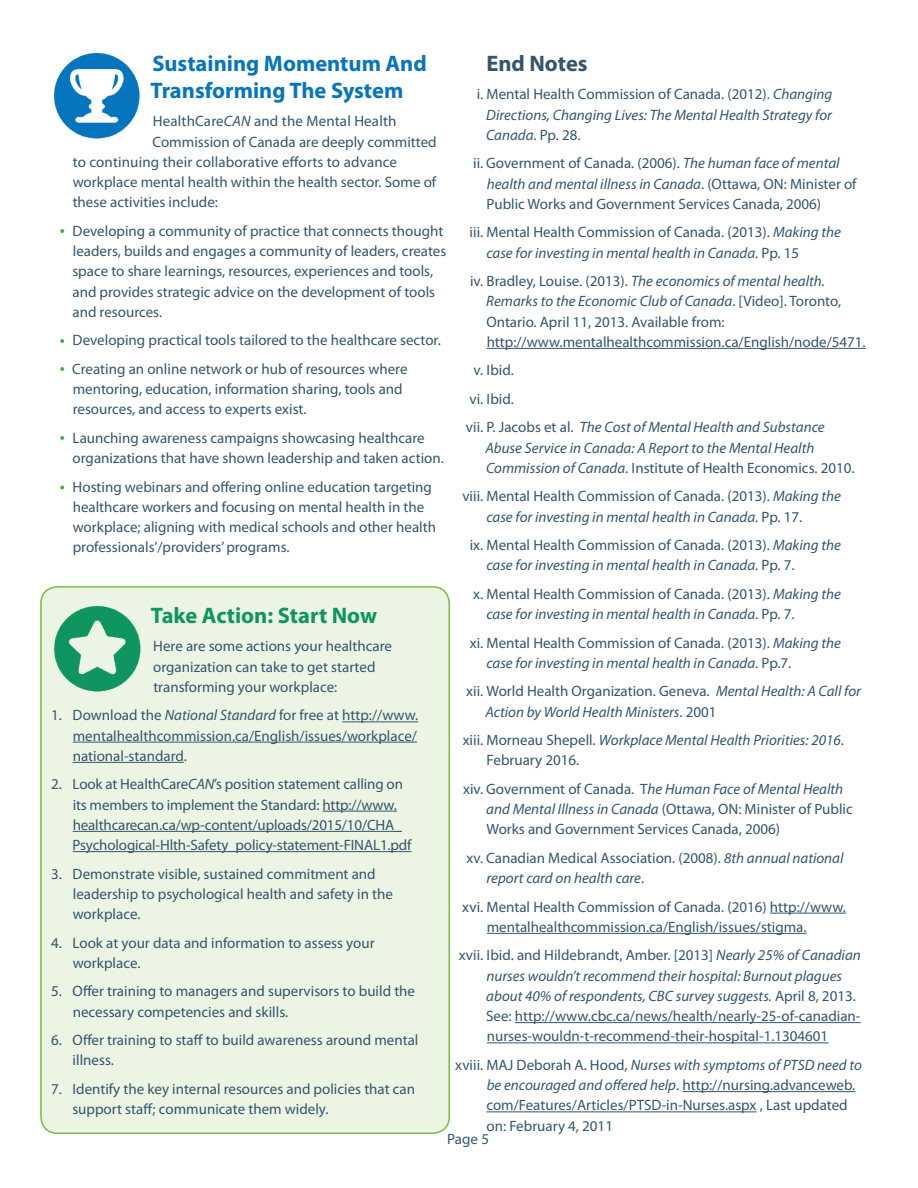
<style>
.page{position:relative;width:918px;height:1188px;background:#fff}
.page>*{position:absolute;margin:0;border:0;box-sizing:border-box;transform-origin:0 0}
.t1{font:700 22.5px/27px "Myriad Pro";color:#0775bd}
.t2{font:700 22.5px "Myriad Pro";color:#0f9660}
.t3{font:700 22.5px "Myriad Pro";color:#34556c}
.t4{font:15px/20.2px "Myriad Pro";color:#34556c}
.t5{font:italic 15px/20.2px "Myriad Pro";color:#34556c}
.s1{font-style:italic}
.s2{font-style:normal}
</style>
<div class="page">
<div style="left:41px;top:587px;width:408px;height:546px;background:#ecf5e4;border-radius:17px"></div>
<div style="left:40px;top:586px;width:410px;height:548px;border:2px solid #76bf43;border-radius:17px"></div>
<hr style="left:342px;top:721px;width:76px;height:1px;background:#34556c">
<hr style="left:73px;top:742px;width:344px;height:1px;background:#34556c">
<hr style="left:73px;top:762px;width:111px;height:1px;background:#34556c">
<hr style="left:322px;top:811px;width:75px;height:1px;background:#34556c">
<hr style="left:73px;top:831px;width:329px;height:1px;background:#34556c">
<hr style="left:73px;top:851px;width:339px;height:1px;background:#34556c">
<hr style="left:487px;top:348px;width:379px;height:1px;background:#34556c">
<hr style="left:770px;top:913px;width:76px;height:1px;background:#34556c">
<hr style="left:487px;top:933px;width:320px;height:1px;background:#34556c">
<hr style="left:515px;top:1022px;width:346px;height:1px;background:#34556c">
<hr style="left:487px;top:1042px;width:341px;height:1px;background:#34556c">
<hr style="left:682px;top:1091px;width:173px;height:1px;background:#34556c">
<hr style="left:486px;top:1111px;width:271px;height:1px;background:#34556c">
<svg style="left:60px;top:229px;width:4px;height:4px"></svg>
<svg style="left:60px;top:339px;width:4px;height:4px"></svg>
<svg style="left:60px;top:367px;width:4px;height:4px"></svg>
<svg style="left:60px;top:436px;width:4px;height:4px"></svg>
<svg style="left:60px;top:486px;width:4px;height:3px"></svg>
<img style="left:53px;top:52px;width:87px;height:87px">
<img style="left:53px;top:605px;width:88px;height:87px">
<p class="t4" style="left:51px;top:705px;width:12px">1.</p>
<p class="t4" style="left:51px;top:774px;width:12px">2.</p>
<p class="t4" style="left:51px;top:863px;width:12px">3.</p>
<p class="t4" style="left:51px;top:932px;width:12px">4.</p>
<p class="t4" style="left:51px;top:981px;width:12px">5.</p>
<p class="t4" style="left:51px;top:1030px;width:12px">6.</p>
<p class="t4" style="left:51px;top:1078px;width:12px">7.</p>
<h1 class="t1" style="left:151px;top:49px;width:278px">Sustaining Momentum And<br>Transforming The System</h1>
<p class="t4" style="left:153px;top:111px;width:245px">HealthCare<span class="s1">CAN</span> and the Mental Health</p>
<p class="t4" style="left:153px;top:131px;width:286px">Commission of Canada are deeply committed</p>
<p class="t4" style="left:73px;top:151px;width:326px">to continuing their collaborative efforts to advance</p>
<p class="t4" style="left:73px;top:172px;width:365px">workplace mental health within the health sector. Some of</p>
<p class="t4" style="left:73px;top:192px;width:147px">these activities include:</p>
<p class="t4" style="left:72px;top:220px;width:376px">Developing a community of practice that connects thought leaders, builds and engages a community of leaders, creates space to share learnings, resources, experiences and tools, and provides strategic advice on the development of tools and resources.</p>
<p class="t4" style="left:72px;top:326px;width:370px;line-height:28.5px">Developing practical tools tailored to the healthcare sector.<br>Creating an online network or hub of resources where</p>
<p class="t4" style="left:73px;top:379px;width:331px">mentoring, education, information sharing, tools and resources, and access to experts exist.</p>
<p class="t4" style="left:73px;top:427px;width:373px">Launching awareness campaigns showcasing healthcare organizations that have shown leadership and taken action.</p>
<p class="t4" style="left:73px;top:476px;width:365px">Hosting webinars and offering online education targeting healthcare workers and focusing on mental health in the workplace; aligning with medical schools and other health professionals’/providers’ programs.</p>
<h1 class="t3" style="left:486px;top:49px;width:103px">End Notes</h1>
<p class="t5" style="left:486px;top:84px;width:348px;text-align:justify;text-indent:-9px"><span class="s2">i. Mental Health Commission of Canada. (2012).</span> Changing Directions, Changing Lives: The Mental Health Strategy for Canada<span class="s2">. Pp. 28.</span></p>
<p class="t4" style="left:487px;top:153px;width:372px;text-indent:-13px">ii. Government of Canada. (2006). <span class="s1">The human face of mental health and mental illness in Canada</span>. (Ottawa, ON: Minister of<br>Public Works and Government Services Canada, 2006)</p>
<p class="t4" style="left:486px;top:222px;width:356px;text-indent:-17px">iii. Mental Health Commission of Canada. (2013). <span class="s1">Making the case for investing in mental health in Canada</span>. Pp. 15</p>
<p class="t4" style="left:486px;top:271px;width:381px;text-indent:-16px">iv. Bradley, Louise. (2013). <span class="s1">The economics of mental health.<br>Remarks to the Economic Club of Canada</span>. [Video]. Toronto, Ontario. April 11, 2013. Available from: http://www.mentalhealthcommission.ca/English/node/5471.</p>
<p class="t5" style="left:466px;top:356px;width:360px;line-height:28.5px;text-indent:8px"><span class="s2">v. Ibid.<br>vi. Ibid.<br>vii. P. Jacobs et al.</span> The Cost of Mental Health and Substance</p>
<p class="t5" style="left:485px;top:437px;width:371px">Abuse Service in Canada: A Report to the Mental Health<br>Commission of Canada<span class="s2">. Institute of Health Economics. 2010.</span></p>
<p class="t4" style="left:486px;top:486px;width:356px;text-indent:-24px">viii. Mental Health Commission of Canada. (2013). <span class="s1">Making the case for investing in mental health in Canada</span>. Pp. 17.</p>
<p class="t4" style="left:486px;top:535px;width:356px;text-indent:-17px">ix. Mental Health Commission of Canada. (2013). <span class="s1">Making the case for investing in mental health in Canada</span>. Pp. 7.</p>
<p class="t5" style="left:486px;top:583px;width:356px;text-indent:-13px"><span class="s2">x. Mental Health Commission of Canada. (2013).</span> Making the case for investing in mental health in Canada<span class="s2">. Pp. 7.</span></p>
<p class="t4" style="left:486px;top:632px;width:356px;text-indent:-17px">xi. Mental Health Commission of Canada. (2013). <span class="s1">Making the case for investing in mental health in Canada</span>. Pp.7.</p>
<p class="t5" style="left:485px;top:681px;width:377px;text-indent:-19px"><span class="s2">xii. World Health Organization. Geneva.</span> Mental Health: A Call for<br>Action by World Health Ministers<span class="s2">. 2001</span></p>
<p class="t5" style="left:487px;top:730px;width:359px;text-indent:-24px"><span class="s2">xiii. Morneau Shepell.</span> Workplace Mental Health Priorities: 2016<span class="s2">.<br>February 2016.</span></p>
<p class="t4" style="left:486px;top:778px;width:368px;text-indent:-23px">xiv. Government of Canada. T<span class="s1">he Human Face of Mental Health and Mental Illness in Canada</span> (Ottawa, ON: Minister of Public<br>Works and Government Services Canada, 2006)</p>
<p class="t5" style="left:487px;top:847px;width:359px;text-indent:-20px"><span class="s2">xv. Canadian Medical Association. (2008).</span> 8th annual national report card on health care<span class="s2">.</span></p>
<p class="t4" style="left:487px;top:896px;width:361px;text-indent:-24px">xvi. Mental Health Commission of Canada. (2016) http://www. mentalhealthcommission.ca/English/issues/stigma.</p>
<p class="t4" style="left:486px;top:945px;width:376px;text-indent:-27px">xvii. Ibid. and Hildebrandt, Amber. [2013] <span class="s1">Nearly 25% of Canadian nurses wouldn’t recommend their hospital: Burnout plagues about 40% of respondents, CBC survey suggests.</span> April 8, 2013.<br>See: http://www.cbc.ca/news/health/nearly-25-of-canadian&shy;nurses-wouldn-t-recommend-their-hospital-1.1304601</p>
<p class="t4" style="left:486px;top:1054px;width:377px;text-indent:-31px">xviii. MAJ Deborah A. Hood, <span class="s1">Nurses with symptoms of PTSD need to be encouraged and offered help</span>. http://nursing.advanceweb. com/Features/Articles/PTSD-in-Nurses.aspx , Last updated on: February 4, 2011</p>
<h1 class="t2" style="left:151px;top:601px;width:228px">Take Action: Start Now</h1>
<p class="t4" style="left:153px;top:636px;width:240px">Here are some actions your healthcare organization can take to get started transforming your workplace:</p>
<p class="t4" style="left:73px;top:705px;width:347px;text-align:justify">Download the <span class="s1">National Standard</span> for free at http://www. mentalhealthcommission.ca/English/issues/workplace/ national-standard.</p>
<p class="t4" style="left:73px;top:774px;width:340px">Look at HealthCare<span class="s1">CAN</span>’s position statement calling on its members to implement the Standard: http://www. healthcarecan.ca/wp-content/uploads/2015/10/CHA_ Psychological-Hlth-Safety_policy-statement-FINAL1.pdf</p>
<p class="t4" style="left:73px;top:863px;width:322px">Demonstrate visible, sustained commitment and leadership to psychological health and safety in the workplace.</p>
<p class="t4" style="left:73px;top:932px;width:303px">Look at your data and information to assess your workplace.</p>
<p class="t4" style="left:72px;top:981px;width:344px">Offer training to managers and supervisors to build the necessary competencies and skills.</p>
<p class="t4" style="left:72px;top:1030px;width:348px">Offer training to staff to build awareness around mental illness.</p>
<p class="t4" style="left:72px;top:1078px;width:344px">Identify the key internal resources and policies that can support staff; communicate them widely.</p>
<p class="t4" style="left:447px;top:1128px;width:44px">Page 5</p>
</div>
